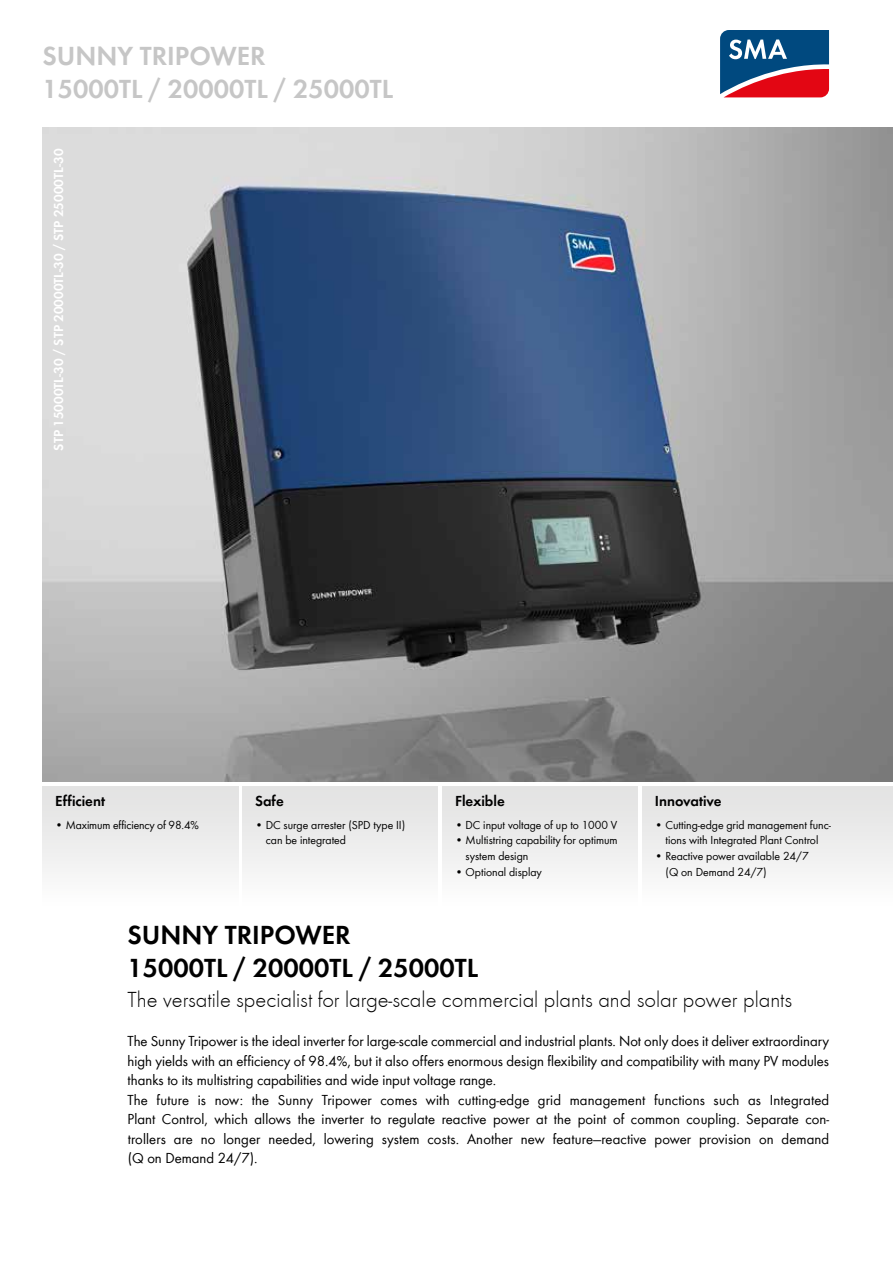
<style>
.page{position:relative;width:893px;height:1263px;background:#fff}
.page>*{position:absolute;margin:0;border:0;box-sizing:border-box;transform-origin:0 0}
.t1{font:600 27px/33px "SMA Futura Global";color:#c6c6c6}
.t2{font:600 27px/33px "SMA Futura Global";color:#000}
.t3{font:300 22.5px "SMA Futura Global";color:#000}
.t4{font:15px/19.5px "SMA Futura Global";color:#000}
.t5{font:600 15px "SMA Futura Global";color:#000}
.t6{font:600 13.5px "SMA Futura Global";color:#fff}
.t7{font:12px/15.8px "SMA Futura Global";color:#000}
</style>
<div class="page">
<img style="left:43px;top:128px;width:850px;height:654px">
<div style="left:43px;top:787px;width:195px;height:119px;background:linear-gradient(to bottom,#e1e1e1,#fdfdfd)"></div>
<div style="left:242px;top:787px;width:196px;height:119px;background:linear-gradient(to bottom,#e1e1e1,#fdfdfd)"></div>
<div style="left:442px;top:787px;width:196px;height:119px;background:linear-gradient(to bottom,#e1e1e1,#fdfdfd)"></div>
<div style="left:642px;top:787px;width:251px;height:119px;background:linear-gradient(to bottom,#e1e1e1,#fdfdfd)"></div>
<svg style="left:720px;top:30px;width:110px;height:68px;background:#655376"></svg>
<h1 class="t1" style="left:43px;top:39px;width:352px">SUNNY TRIPOWER<br>15000TL / 20000TL / 25000TL</h1>
<p class="t6" style="left:51px;top:451px;width:303px;rotate:-90deg">STP 15000TL-30 / STP 20000TL-30 / STP 25000TL-30</p>
<p class="t5" style="left:55px;top:792px;width:51px">EFFICIENT</p>
<p class="t7" style="left:55px;top:816px;width:145px">• Maximum efficiency of 98.4%</p>
<p class="t5" style="left:255px;top:792px;width:30px">SAFE</p>
<p class="t7" style="left:266px;top:816px;width:141px;text-indent:-11px">• DC surge arrester (SPD type II) can be integrated</p>
<p class="t5" style="left:455px;top:792px;width:51px">FLEXIBLE</p>
<p class="t7" style="left:455px;top:816px;width:164px">• DC input voltage of up to 1000 V</p>
<p class="t7" style="left:466px;top:832px;width:154px;text-indent:-11px">• Multistring capability for optimum system design</p>
<p class="t7" style="left:455px;top:864px;width:88px">• Optional display</p>
<p class="t5" style="left:655px;top:792px;width:68px">INNOVATIVE</p>
<p class="t7" style="left:655px;top:816px;width:178px;text-align:center">• Cutting-edge grid management func&shy;tions with Integrated Plant Control</p>
<p class="t7" style="left:665px;top:848px;width:145px;text-indent:-11px">• Reactive power available 24/7 (Q on Demand 24/7)</p>
<h1 class="t2" style="left:128px;top:919px;width:352px">SUNNY TRIPOWER<br>15000TL / 20000TL / 25000TL</h1>
<h2 class="t3" style="left:128px;top:986px;width:666px">The versatile specialist for large-scale commercial plants and solar power plants</h2>
<p class="t4" style="left:128px;top:1031px;width:703px">The Sunny Tripower is the ideal inverter for large-scale commercial and industrial plants. Not only does it deliver extraordinary high yields with an efficiency of 98.4%, but it also offers enormous design flexibility and compatibility with many PV modules thanks to its multistring capabilities and wide input voltage range.<br>The future is now: the Sunny Tripower comes with cutting-edge grid management functions such as Integrated Plant Control, which allows the inverter to regulate reactive power at the point of common coupling. Separate con&shy;trollers are no longer needed, lowering system costs. Another new feature—reactive power provision on demand (Q on Demand 24/7).</p>
</div>
